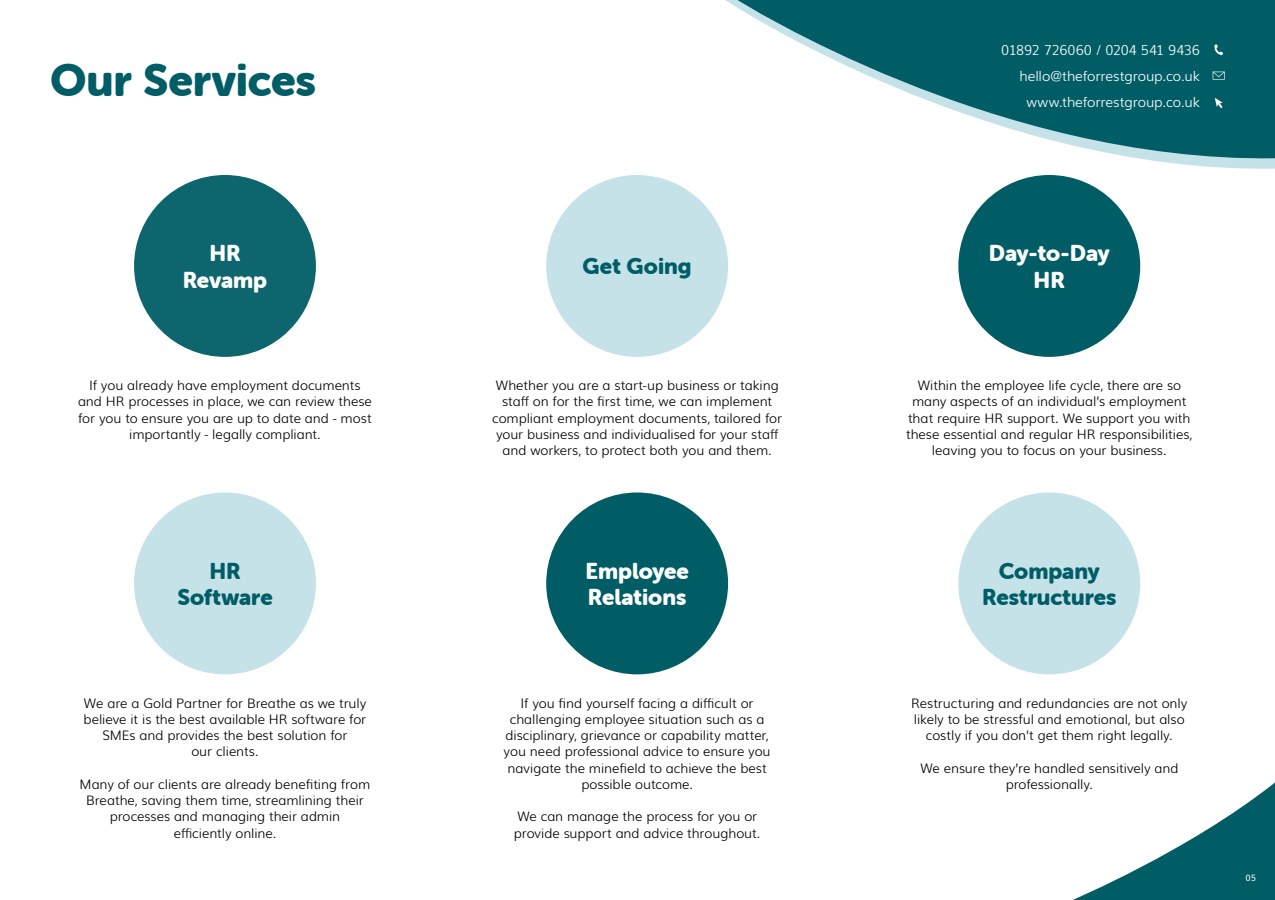
<style>
.page{position:relative;width:1275px;height:900px;background:#fff}
.page>*{position:absolute;margin:0;border:0;box-sizing:border-box;transform-origin:0 0}
.t1{font:45px "Museo Sans Rounded 900";letter-spacing:-.005em;color:#005d66}
.t2{font:22.5px/26.2px "Museo Sans Rounded 900";color:#fff;text-align:center}
.t3{font:22.5px/26.2px "Museo Sans Rounded 900";color:#005d66;text-align:center}
.t4{font:300 13.75px/26.2px "Muli";letter-spacing:-.015em;color:#fff;text-align:right}
.t5{font:300 13.12px/16.2px "Muli";letter-spacing:-.005em;color:#000;text-align:center}
.t6{font:8.75px "Muli";color:#fff}
</style>
<div class="page">
<div style="left:958px;top:175px;width:182px;height:182px;background:#005d66;border-radius:50%"></div>
<div style="left:134px;top:175px;width:182px;height:182px;background:#0d656d;border-radius:50%"></div>
<div style="left:958px;top:492px;width:182px;height:182px;background:#c5e2e8;border-radius:50%"></div>
<div style="left:134px;top:492px;width:182px;height:182px;background:#c5e2e8;border-radius:50%"></div>
<div style="left:546px;top:492px;width:182px;height:182px;background:#005d66;border-radius:50%"></div>
<div style="left:546px;top:175px;width:182px;height:182px;background:#c5e2e8;border-radius:50%"></div>
<svg style="left:1072px;top:782px;width:203px;height:118px"></svg>
<svg style="left:725px;top:0;width:550px;height:169px"></svg>
<svg style="left:738px;top:0;width:537px;height:163px;fill:#005d66"></svg>
<svg style="left:1214px;top:43px;width:9px;height:12px"></svg>
<svg style="left:1213px;top:72px;width:12px;height:8px"></svg>
<svg style="left:1214px;top:96px;width:9px;height:12px"></svg>
<h1 class="t1" style="left:50px;top:55px;width:268px">Our Services</h1>
<h2 class="t2" style="left:183px;top:240px;width:86px">HR<br>Revamp</h2>
<p class="t5" style="left:78px;top:376px;width:295px">If you already have employment documents and HR processes in place, we can review these for you to ensure you are up to date and - most importantly - legally compliant.</p>
<h2 class="t3" style="left:177px;top:558px;width:97px">HR<br>Software</h2>
<p class="t5" style="left:84px;top:694px;width:284px">We are a Gold Partner for Breathe as we truly believe it is the best available HR software for SMEs and provides the best solution for<br>our clients.</p>
<p class="t5" style="left:80px;top:775px;width:292px">Many of our clients are already benefiting from Breathe, saving them time, streamlining their processes and managing their admin efficiently online.</p>
<h2 class="t3" style="left:583px;top:254px;width:111px">Get Going</h2>
<p class="t5" style="left:492px;top:376px;width:291px">Whether you are a start-up business or taking staff on for the first time, we can implement compliant employment documents, tailored for your business and individualised for your staff and workers, to protect both you and them.</p>
<h2 class="t2" style="left:586px;top:558px;width:105px;text-align:left">Employee<br>Relations</h2>
<p class="t5" style="left:504px;top:694px;width:269px">If you find yourself facing a difficult or challenging employee situation such as a disciplinary, grievance or capability matter, you need professional advice to ensure you navigate the minefield to achieve the best possible outcome.</p>
<p class="t5" style="left:514px;top:807px;width:248px;text-align:left">We can manage the process for you or provide support and advice throughout.</p>
<p class="t4" style="left:1001px;top:36px;width:200px">01892 726060 / 0204 541 9436 hello@theforrestgroup.co.uk www.theforrestgroup.co.uk</p>
<h2 class="t2" style="left:989px;top:240px;width:123px">Day-to-Day<br>HR</h2>
<p class="t5" style="left:906px;top:376px;width:288px">Within the employee life cycle, there are so many aspects of an individual’s employment that require HR support. We support you with these essential and regular HR responsibilities, leaving you to focus on your business.</p>
<h2 class="t3" style="left:982px;top:558px;width:136px">Company<br>Restructures</h2>
<p class="t5" style="left:911px;top:694px;width:278px">Restructuring and redundancies are not only likely to be stressful and emotional, but also costly if you don’t get them right legally.</p>
<p class="t5" style="left:920px;top:759px;width:260px">We ensure they’re handled sensitively and professionally.</p>
<p class="t6" style="left:1246px;top:871px;width:12px">05</p>
</div>
